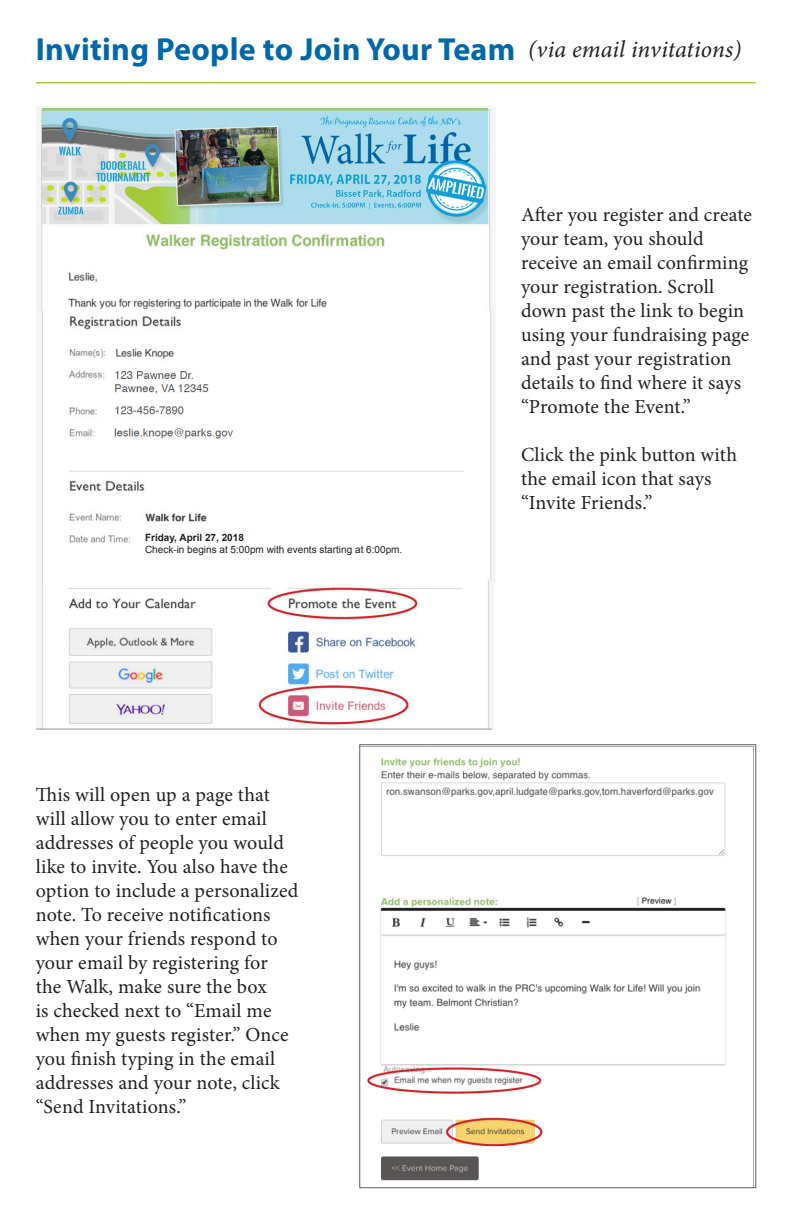
<style>
.page{position:relative;width:792px;height:1224px;background:#fff}
.page>*{position:absolute;margin:0;border:0;box-sizing:border-box;transform-origin:0 0}
.t1{font:700 32px "Myriad Pro";letter-spacing:.01em;color:#0068a8}
.t2{font:italic 24px "Minion Pro";color:#231f20}
.t3{font:20px/24px "Minion Pro";letter-spacing:.005em;color:#231f20}
.t4{font:10px "Arial";color:#231f20}
.t5{font:700 10px "Arial";color:#231f20}
</style>
<div class="page">
<hr style="left:36px;top:82px;width:720px;height:1px;background:#a6ce39">
<img style="left:362px;top:746px;width:392px;height:440px">
<img style="left:36px;top:107px;width:459px;height:622px">
<hr style="left:36px;top:729px;width:456px;height:1px;background:#97999c">
<div style="left:327px;top:295px;width:33px;height:17px;background:#fff"></div>
<div style="left:209px;top:509px;width:33px;height:16px;background:#fff"></div>
<div style="left:140px;top:533px;width:289px;height:46px;background:#fff"></div>
<img style="left:43px;top:109px;width:445px;height:115px">
<p class="t1" style="left:36px;top:28px;width:481px">Inviting People to Join Your Team</p>
<p class="t2" style="left:528px;top:33px;width:215px">(via email invitations)</p>
<p class="t5" style="left:145px;top:531px;width:100px">Friday, April 27, 2018</p>
<p class="t4" style="left:145px;top:543px;width:259px">Check-in begins at 5:00pm with events starting at 6:00pm.</p>
<p class="t3" style="left:36px;top:782px;width:264px">This will open up a page that will allow you to enter email addresses of people you would like to invite. You also have the option to include a personalized note. To receive notifications when your friends respond to your email by registering for the Walk, make sure the box<br>is checked next to “Email me when my guests register.” Once you finish typing in the email addresses and your note, click “Send Invitations.”</p>
<p class="t3" style="left:521px;top:203px;width:233px">After you register and create your team, you should receive an email confirming your registration. Scroll down past the link to begin using your fundraising page and past your registration details to find where it says “Promote the Event.”</p>
<p class="t3" style="left:521px;top:443px;width:218px">Click the pink button with the email icon that says “Invite Friends.”</p>
</div>
